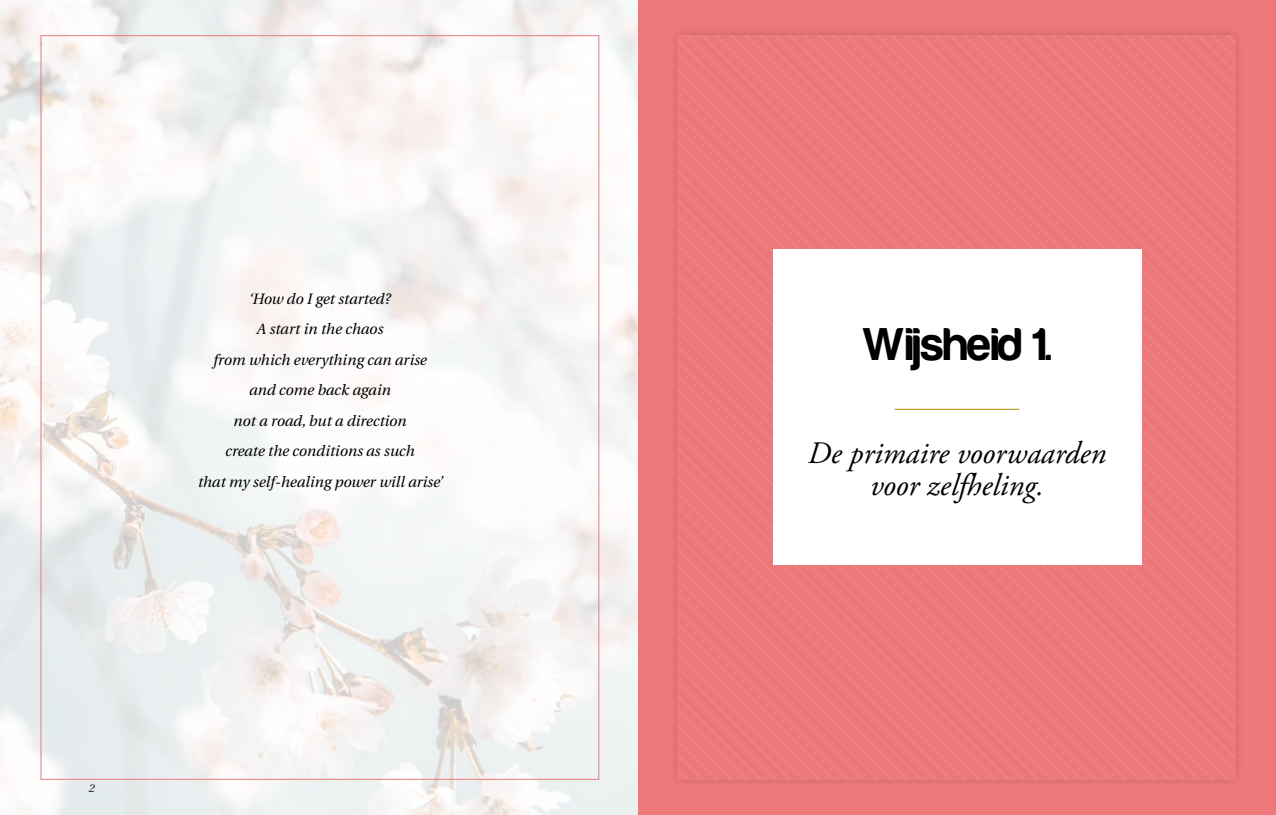
<style>
.page{position:relative;width:1276px;height:815px;background:#fff}
.page>*{position:absolute;margin:0;border:0;box-sizing:border-box;transform-origin:0 0}
.t1{font:47.5px "Harabara";color:#000}
.t2{font:italic 31.25px/31.5px "Adobe Garamond Pro";color:#000;text-align:center}
.t3{font:italic 15px/30.5px "Heuristica";color:#000;text-align:center}
.t4{font:italic 11.25px "Heuristica";color:#000}
</style>
<div class="page">
<img style="left:0;top:0;width:638px;height:815px">
<div style="left:638px;top:0;width:638px;height:815px;background:#ec787a"></div>
<svg style="left:1023px;top:35px;width:213px;height:262px"></svg>
<svg style="left:1031px;top:35px;width:205px;height:255px"></svg>
<svg style="left:1038px;top:35px;width:198px;height:248px"></svg>
<svg style="left:1045px;top:35px;width:191px;height:240px"></svg>
<svg style="left:1053px;top:35px;width:183px;height:233px"></svg>
<svg style="left:1060px;top:35px;width:176px;height:226px"></svg>
<div style="left:772px;top:250px;width:369px;height:315px;background:#fff"></div>
<hr style="left:895px;top:409px;width:123px;height:1px;background:#ac8800">
<p class="t3" style="left:197px;top:283px;width:246px">‘How do I get started?<br>A start in the chaos<br>from which everything can arise<br>and come back again<br>not a road, but a direction<br>create the conditions as such<br>that my self-healing power will arise’</p>
<p class="t4" style="left:89px;top:779px;width:7px">2</p>
<h1 class="t1" style="left:863px;top:320px;width:190px">Wijsheid 1.</h1>
<h2 class="t2" style="left:808px;top:439px;width:300px">De primaire voorwaarden voor zelfheling.</h2>
</div>
